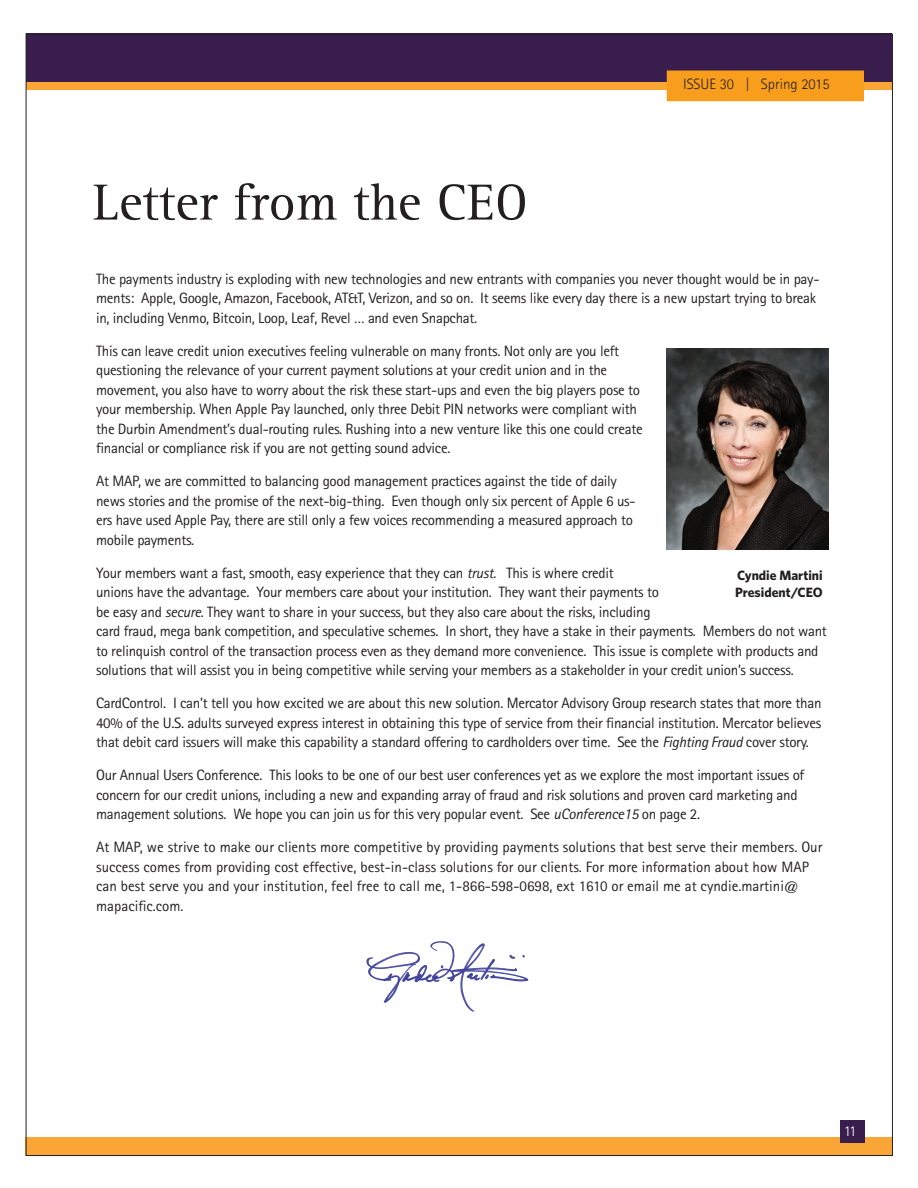
<style>
.page{position:relative;width:918px;height:1188px;background:#fff}
.page>*{position:absolute;margin:0;border:0;box-sizing:border-box;transform-origin:0 0}
.t1{font:52.35px "Rotis Serif Std";color:#231f20}
.t2{font:15px/19.5px "Rotis Sans Serif Std";letter-spacing:-.02em;color:#231f20}
.t3{font:15px/19.5px "Rotis Sans Serif Std";color:#231f20}
.t4{font:300 15px "Rotis Sans Serif Std";color:#231f20}
.t5{font:300 15px "Rotis Sans Serif Std";color:#fff}
.t6{font:700 13.5px/16.5px "Whitney";color:#231f20}
.s1{font-style:italic}
</style>
<div class="page">
<div style="left:26px;top:34px;width:866px;height:56px;background:#faa636"></div>
<div style="left:27px;top:33px;width:865px;height:49px;background:#391d4c"></div>
<div style="left:26px;top:1137px;width:866px;height:19px;background:#faa636"></div>
<div style="left:840px;top:1120px;width:25px;height:22px;background:#391d4c"></div>
<div style="left:667px;top:70px;width:197px;height:31px;background:#f89e1c;border:2px solid #f89e1c"></div>
<img style="left:366px;top:941px;width:163px;height:71px">
<img style="left:667px;top:348px;width:162px;height:202px">
<h1 class="t1" style="left:93px;top:172px;width:437px">Letter from the CEO</h1>
<p class="t4" style="left:683px;top:75px;width:148px">ISSUE 30 | Spring 2015</p>
<p class="t2" style="left:96px;top:269px;width:725px">The payments industry is exploding with new technologies and new entrants with companies you never thought would be in pay&shy;ments: Apple, Google, Amazon, Facebook, AT&amp;T, Verizon, and so on. It seems like every day there is a new upstart trying to break in, including Venmo, Bitcoin, Loop, Leaf, Revel … and even Snapchat.</p>
<p class="t2" style="left:96px;top:341px;width:548px">This can leave credit union executives feeling vulnerable on many fronts. Not only are you left questioning the relevance of your current payment solutions at your credit union and in the movement, you also have to worry about the risk these start-ups and even the big players pose to your membership. When Apple Pay launched, only three Debit PIN networks were compliant with the Durbin Amendment’s dual-routing rules. Rushing into a new venture like this one could create financial or compliance risk if you are not getting sound advice.</p>
<p class="t2" style="left:96px;top:471px;width:541px">At MAP, we are committed to balancing good management practices against the tide of daily news stories and the promise of the next-big-thing. Even though only six percent of Apple 6 us&shy;ers have used Apple Pay, there are still only a few voices recommending a measured approach to mobile payments.</p>
<p class="t2" style="left:96px;top:563px;width:732px">Your members want a fast, smooth, easy experience that they can <span class="s1">trust.</span> This is where credit<br>unions have the advantage. Your members care about your institution. They want their payments to<br>be easy and <span class="s1">secure</span>. They want to share in your success, but they also care about the risks, including<br>card fraud, mega bank competition, and speculative schemes. In short, they have a stake in their payments. Members do not want to relinquish control of the transaction process even as they demand more convenience. This issue is complete with products and solutions that will assist you in being competitive while serving your members as a stakeholder in your credit union’s success.</p>
<p class="t2" style="left:96px;top:693px;width:727px;text-align:justify">CardControl. I can’t tell you how excited we are about this new solution. Mercator Advisory Group research states that more than 40% of the U.S. adults surveyed express interest in obtaining this type of service from their financial institution. Mercator believes that debit card issuers will make this capability a standard offering to cardholders over time. See the <span class="s1">Fighting Fraud</span> cover story.</p>
<p class="t2" style="left:96px;top:765px;width:710px">Our Annual Users Conference. This looks to be one of our best user conferences yet as we explore the most important issues of concern for our credit unions, including a new and expanding array of fraud and risk solutions and proven card marketing and management solutions. We hope you can join us for this very popular event. See <span class="s1">uConference15</span> on page 2.</p>
<p class="t3" style="left:96px;top:837px;width:728px">At MAP, we strive to make our clients more competitive by providing payments solutions that best serve their members. Our success comes from providing cost effective, best-in-class solutions for our clients. For more information about how MAP can best serve you and your institution, feel free to call me, 1-866-598-0698, ext 1610 or email me at cyndie.martini@ mapacific.com.</p>
<p class="t6" style="left:735px;top:567px;width:89px">Cyndie Martini<br>President/CEO</p>
<p class="t5" style="left:844px;top:1122px;width:14px">11</p>
</div>
